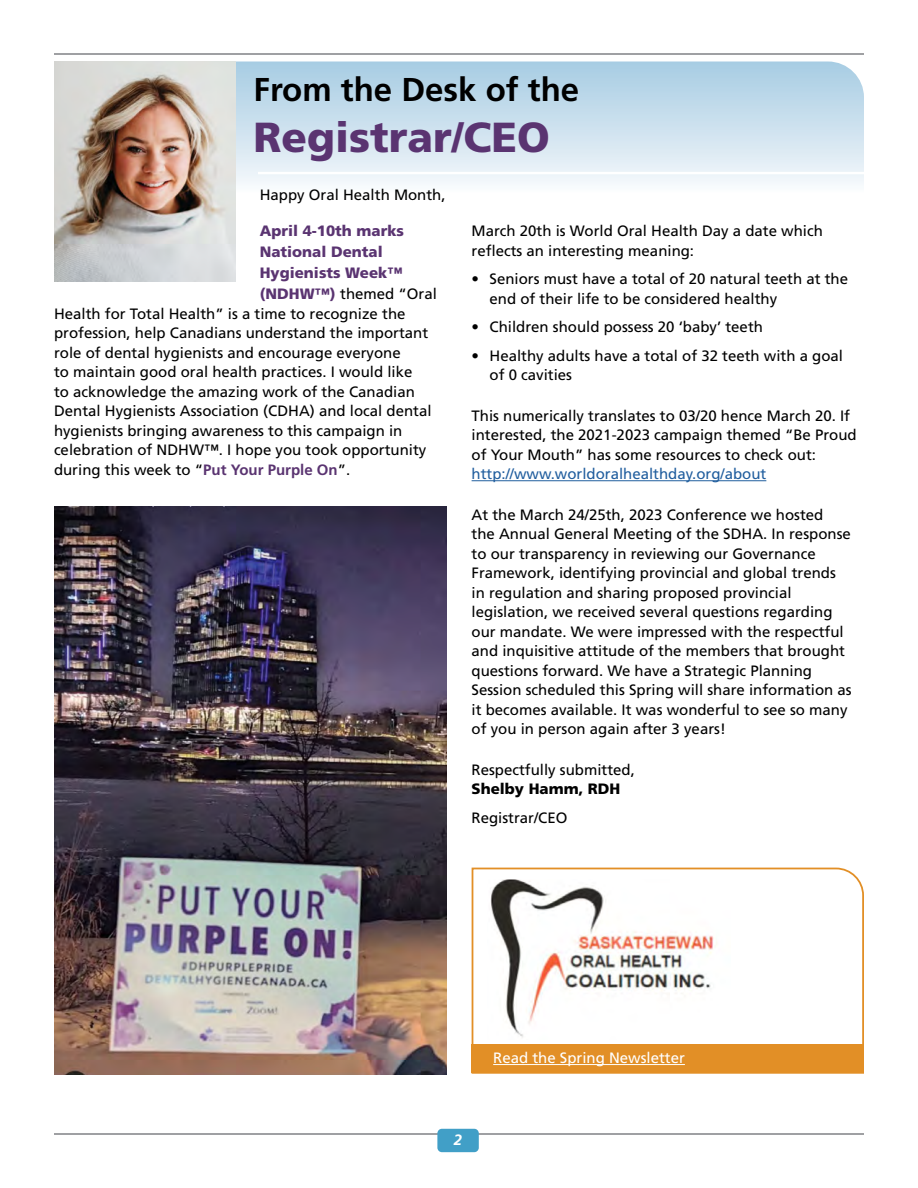
<style>
.page{position:relative;width:918px;height:1188px;background:#fff}
.page>*{position:absolute;margin:0;border:0;box-sizing:border-box;transform-origin:0 0}
.t1{font:900 42px "Frutiger LT Std";color:#5a3471}
.t2{font:700 33px "Frutiger LT Std";color:#000}
.t3{font:15px/19.5px "Frutiger LT Std";color:#000}
.t4{font:900 15px/21px "Frutiger LT Std";color:#5a3471}
.t5{font:15px "Frutiger LT Std";color:#215e9e}
.t6{font:15px "Frutiger LT Std";color:#fff}
.t7{font:900 15px "Frutiger LT Std";color:#000}
.t8{font:italic 700 15px "Frutiger LT Std";color:#fff}
.s1{font-weight:400;color:#000}
.s2{font-weight:700;color:#5a3471}
</style>
<div class="page">
<hr style="left:54px;top:1133px;width:392px;height:2px;background:#808285">
<hr style="left:472px;top:1133px;width:392px;height:2px;background:#808285">
<div style="left:437px;top:1129px;width:42px;height:23px;background:#419fc7;border-radius:4px"></div>
<svg style="left:236px;top:62px;width:628px;height:122px;background:#cbe0ee"></svg>
<img style="left:55px;top:62px;width:181px;height:219px">
<hr style="left:258px;top:172px;width:606px;height:2px;background:#fff">
<hr style="left:472px;top:480px;width:294px;height:1px;background:#215e9e">
<hr style="left:54px;top:53px;width:810px;height:2px;background:#808285">
<img style="left:54px;top:507px;width:392px;height:568px">
<svg style="left:471px;top:867px;width:393px;height:207px"></svg>
<div style="left:472px;top:1044px;width:392px;height:28px;background:#e28f26"></div>
<hr style="left:493px;top:1064px;width:192px;height:1px;background:#fff">
<h2 class="t2" style="left:254px;top:70px;width:327px">From the Desk of the</h2>
<h1 class="t1" style="left:254px;top:112px;width:298px">Registrar/CEO</h1>
<p class="t3" style="left:260px;top:185px;width:187px">Happy Oral Health Month,</p>
<p class="t4" style="left:260px;top:220px;width:179px">April 4-10th marks<br>National Dental<br>Hygienists Week™ (NDHW™) <span class="s1">themed “Oral</span></p>
<p class="t3" style="left:54px;top:304px;width:379px">Health for Total Health” is a time to recognize the profession, help Canadians understand the important role of dental hygienists and encourage everyone<br>to maintain good oral health practices. I would like<br>to acknowledge the amazing work of the Canadian Dental Hygienists Association (CDHA) and local dental hygienists bringing awareness to this campaign in celebration of NDHW™. I hope you took opportunity during this week to “<span class="s2">Put Your Purple On</span>”.</p>
<p class="t3" style="left:472px;top:221px;width:353px">March 20th is World Oral Health Day a date which reflects an interesting meaning:</p>
<p class="t3" style="left:490px;top:269px;width:360px;text-indent:-18px">• Seniors must have a total of 20 natural teeth at the end of their life to be considered healthy</p>
<p class="t3" style="left:472px;top:317px;width:293px">• Children should possess 20 ‘baby’ teeth</p>
<p class="t3" style="left:490px;top:346px;width:355px;text-indent:-18px">• Healthy adults have a total of 32 teeth with a goal of 0 cavities</p>
<p class="t3" style="left:472px;top:406px;width:387px">This numerically translates to 03/20 hence March 20. If interested, the 2021-2023 campaign themed “Be Proud of Your Mouth” has some resources to check out:</p>
<p class="t5" style="left:472px;top:465px;width:296px">http://www.worldoralhealthday.org/about</p>
<p class="t3" style="left:472px;top:505px;width:382px">At the March 24/25th, 2023 Conference we hosted<br>the Annual General Meeting of the SDHA. In response to our transparency in reviewing our Governance Framework, identifying provincial and global trends in regulation and sharing proposed provincial legislation, we received several questions regarding our mandate. We were impressed with the respectful and inquisitive attitude of the members that brought questions forward. We have a Strategic Planning Session scheduled this Spring will share information as it becomes available. It was wonderful to see so many of you in person again after 3 years!</p>
<p class="t3" style="left:472px;top:760px;width:165px">Respectfully submitted,</p>
<p class="t7" style="left:472px;top:780px;width:150px">Shelby Hamm, RDH</p>
<p class="t3" style="left:472px;top:808px;width:97px">Registrar/CEO</p>
<p class="t8" style="left:454px;top:1131px;width:10px">2</p>
<p class="t6" style="left:493px;top:1049px;width:193px">Read the Spring Newsletter</p>
</div>
